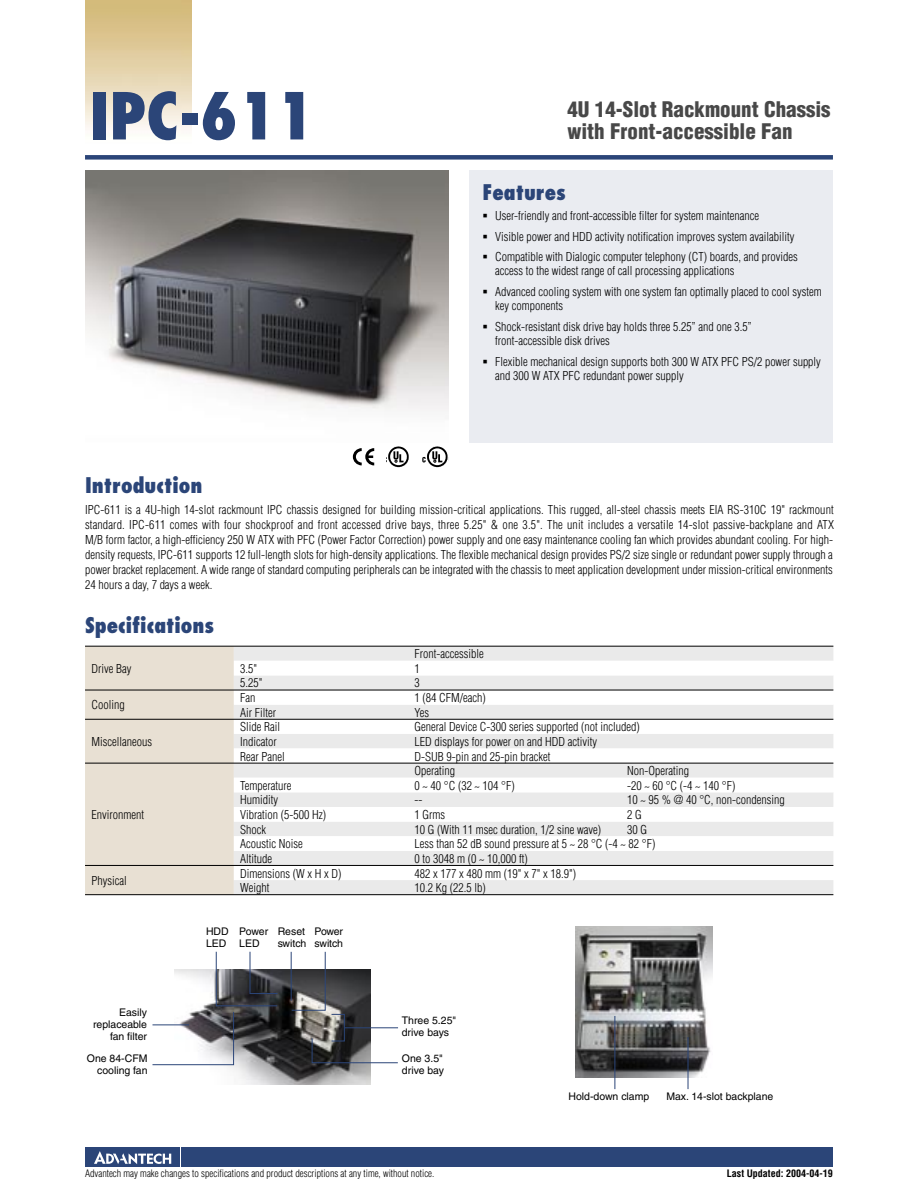
<style>
.page{position:relative;width:918px;height:1188px;background:#fff}
.page>*{position:absolute;margin:0;border:0;box-sizing:border-box;transform-origin:0 0}
.DS_Model_Name_1P{font:800 condensed 63px "Futura";color:#2b4578}
.DS_Headline-1P{font:900 condensed 21px/22.5px "Helvetica";color:#484848}
.DS_Paragraph_Header{font:800 condensed 21px "Futura";color:#2b4578}
.DS_Body_Text{font:300 condensed 12px/15px "Helvetica";color:#000;text-align:justify}
.Tab-data{font:300 condensed 12px "Helvetica";color:#000}
.DS_Feature{font:300 condensed 12px/14.2px "Helvetica";color:#000}
.DS_Photo_Text{font:10.5px/12px "Helvetica";color:#000}
.t1{font:300 condensed 10.05px "Helvetica";color:#000}
.t2{font:700 condensed 10.05px "Helvetica";color:#000}
</style>
<div class="page">
<div style="left:182px;top:1147px;width:651px;height:20px;background:#2b4578"></div>
<div style="left:85px;top:1147px;width:95px;height:20px;background:#2b4578"></div>
<svg style="left:94px;top:1151px;width:77px;height:13px"></svg>
<div style="left:85px;top:155px;width:748px;height:5px;background:#2b4578"></div>
<div style="left:470px;top:170px;width:363px;height:272px;background:#eaecf1"></div>
<div style="left:85px;top:647px;width:149px;height:247px;background:#e8e0d3"></div>
<div style="left:234px;top:647px;width:599px;height:247px;background:#eaeaea"></div>
<svg style="left:234px;top:661px;width:599px;height:219px"></svg>
<hr style="left:85px;top:646px;width:149px;height:1px;background:#000">
<hr style="left:234px;top:646px;width:174px;height:1px;background:#000">
<hr style="left:408px;top:646px;width:213px;height:1px;background:#000">
<hr style="left:621px;top:646px;width:212px;height:1px;background:#000">
<hr style="left:85px;top:690px;width:149px;height:1px;background:#000">
<hr style="left:234px;top:690px;width:174px;height:1px;background:#000">
<hr style="left:408px;top:690px;width:213px;height:1px;background:#000">
<hr style="left:621px;top:690px;width:212px;height:1px;background:#000">
<hr style="left:85px;top:719px;width:149px;height:1px;background:#000">
<hr style="left:234px;top:719px;width:174px;height:1px;background:#000">
<hr style="left:408px;top:719px;width:213px;height:1px;background:#000">
<hr style="left:621px;top:719px;width:212px;height:1px;background:#000">
<hr style="left:85px;top:763px;width:149px;height:1px;background:#000">
<hr style="left:234px;top:763px;width:174px;height:1px;background:#000">
<hr style="left:408px;top:763px;width:213px;height:1px;background:#000">
<hr style="left:621px;top:763px;width:212px;height:1px;background:#000">
<hr style="left:85px;top:865px;width:149px;height:1px;background:#000">
<hr style="left:234px;top:865px;width:174px;height:1px;background:#000">
<hr style="left:408px;top:865px;width:213px;height:1px;background:#000">
<hr style="left:621px;top:865px;width:212px;height:1px;background:#000">
<hr style="left:85px;top:894px;width:149px;height:1px;background:#000">
<hr style="left:234px;top:894px;width:174px;height:1px;background:#000">
<hr style="left:408px;top:894px;width:213px;height:1px;background:#000">
<hr style="left:621px;top:894px;width:212px;height:1px;background:#000">
<img style="left:175px;top:970px;width:195px;height:114px">
<img style="left:575px;top:927px;width:138px;height:151px">
<hr style="left:615px;top:1016px;width:1px;height:73px;background:#2b4578">
<hr style="left:688px;top:1037px;width:1px;height:52px;background:#2b4578">
<div style="left:331px;top:1014px;width:14px;height:27px;border:1px solid #2b4578"></div>
<svg style="left:291px;top:951px;width:35px;height:60px"></svg>
<svg style="left:152px;top:951px;width:126px;height:114px"></svg>
<hr style="left:345px;top:1027px;width:53px;height:1px;background:#2b4578">
<svg style="left:311px;top:1038px;width:87px;height:26px"></svg>
<img style="left:85px;top:170px;width:363px;height:241px">
<svg style="left:353px;top:448px;width:21px;height:17px"></svg>
<svg style="left:422px;top:446px;width:26px;height:21px"></svg>
<svg style="left:388px;top:446px;width:21px;height:21px"></svg>
<p class="DS_Model_Name_1P" style="left:89px;top:76px;width:227px">IPC-611</p>
<p class="DS_Headline-1P" style="left:567px;top:98px;width:265px">4U 14-Slot Rackmount Chassis with Front-accessible Fan</p>
<h2 class="DS_Paragraph_Header" style="left:482px;top:178px;width:85px">Features</h2>
<p class="DS_Feature" style="left:482px;top:208px;width:278px">▪ User-friendly and front-accessible filter for system maintenance</p>
<p class="DS_Feature" style="left:482px;top:229px;width:314px">▪ Visible power and HDD activity notification improves system availability</p>
<p class="DS_Feature" style="left:495px;top:250px;width:304px;text-indent:-13px">▪ Compatible with Dialogic computer telephony (CT) boards, and provides access to the widest range of call processing applications</p>
<p class="DS_Feature" style="left:495px;top:285px;width:328px;text-indent:-13px">▪ Advanced cooling system with one system fan optimally placed to cool system key components</p>
<p class="DS_Feature" style="left:495px;top:319px;width:258px;text-indent:-13px">▪ Shock-resistant disk drive bay holds three 5.25” and one 3.5” front-accessible disk drives</p>
<p class="DS_Feature" style="left:495px;top:354px;width:327px;text-indent:-13px">▪ Flexible mechanical design supports both 300 W ATX PFC PS/2 power supply and 300 W ATX PFC redundant power supply</p>
<p class="DS_Paragraph_Header" style="left:85px;top:472px;width:119px">Introduction</p>
<p class="DS_Body_Text" style="left:85px;top:503px;width:751px">IPC-611 is a 4U-high 14-slot rackmount IPC chassis designed for building mission-critical applications. This rugged, all-steel chassis meets EIA RS-310C 19" rackmount standard. IPC-611 comes with four shockproof and front accessed drive bays, three 5.25" &amp; one 3.5". The unit includes a versatile 14-slot passive-backplane and ATX M/B form factor, a high-efficiency 250 W ATX with PFC (Power Factor Correction) power supply and one easy maintenance cooling fan which provides abundant cooling. For high&shy;density requests, IPC-611 supports 12 full-length slots for high-density applications. The flexible mechanical design provides PS/2 size single or redundant power supply through a power bracket replacement. A wide range of standard computing peripherals can be integrated with the chassis to meet application development under mission-critical environments 24 hours a day, 7 days a week.</p>
<p class="DS_Paragraph_Header" style="left:85px;top:612px;width:131px">Specifications</p>
<p class="Tab-data" style="left:91px;top:662px;width:42px">Drive Bay</p>
<p class="Tab-data" style="left:91px;top:698px;width:35px">Cooling</p>
<p class="Tab-data" style="left:91px;top:735px;width:62px">Miscellaneous</p>
<p class="Tab-data" style="left:91px;top:808px;width:54px">Environment</p>
<p class="Tab-data" style="left:91px;top:873px;width:37px">Physical</p>
<p class="Tab-data" style="left:415px;top:647px;width:71px">Front-accessible</p>
<p class="Tab-data" style="left:240px;top:662px;width:19px">3.5"</p>
<p class="Tab-data" style="left:415px;top:662px;width:7px">1</p>
<p class="Tab-data" style="left:240px;top:676px;width:24px">5.25"</p>
<p class="Tab-data" style="left:415px;top:676px;width:7px">3</p>
<p class="Tab-data" style="left:240px;top:691px;width:17px">Fan</p>
<p class="Tab-data" style="left:415px;top:691px;width:73px">1 (84 CFM/each)</p>
<p class="Tab-data" style="left:240px;top:705px;width:37px">Air Filter</p>
<p class="Tab-data" style="left:415px;top:705px;width:16px">Yes</p>
<p class="Tab-data" style="left:240px;top:720px;width:41px">Slide Rail</p>
<p class="Tab-data" style="left:415px;top:720px;width:227px">General Device C-300 series supported (not included)</p>
<p class="Tab-data" style="left:240px;top:735px;width:38px">Indicator</p>
<p class="Tab-data" style="left:415px;top:735px;width:184px">LED displays for power on and HDD activity</p>
<p class="Tab-data" style="left:240px;top:749px;width:46px">Rear Panel</p>
<p class="Tab-data" style="left:415px;top:749px;width:137px">D-SUB 9-pin and 25-pin bracket</p>
<p class="Tab-data" style="left:415px;top:764px;width:42px">Operating</p>
<p class="Tab-data" style="left:627px;top:764px;width:63px">Non-Operating</p>
<p class="Tab-data" style="left:240px;top:778px;width:53px">Temperature</p>
<p class="Tab-data" style="left:415px;top:778px;width:102px">0 ~ 40 °C (32 ~ 104 °F)</p>
<p class="Tab-data" style="left:627px;top:778px;width:110px">-20 ~ 60 °C (-4 ~ 140 °F)</p>
<p class="Tab-data" style="left:240px;top:793px;width:39px">Humidity</p>
<p class="Tab-data" style="left:415px;top:793px;width:9px">--</p>
<p class="Tab-data" style="left:627px;top:793px;width:159px">10 ~ 95 % @ 40 °C, non-condensing</p>
<p class="Tab-data" style="left:240px;top:808px;width:87px">Vibration (5-500 Hz)</p>
<p class="Tab-data" style="left:415px;top:808px;width:32px">1 Grms</p>
<p class="Tab-data" style="left:627px;top:808px;width:16px">2 G</p>
<p class="Tab-data" style="left:240px;top:822px;width:27px">Shock</p>
<p class="Tab-data" style="left:415px;top:822px;width:188px">10 G (With 11 msec duration, 1/2 sine wave)</p>
<p class="Tab-data" style="left:627px;top:822px;width:21px">30 G</p>
<p class="Tab-data" style="left:240px;top:837px;width:64px">Acoustic Noise</p>
<p class="Tab-data" style="left:415px;top:837px;width:242px">Less than 52 dB sound pressure at 5 ~ 28 °C (-4 ~ 82 °F)</p>
<p class="Tab-data" style="left:240px;top:852px;width:33px">Altitude</p>
<p class="Tab-data" style="left:415px;top:852px;width:115px">0 to 3048 m (0 ~ 10,000 ft)</p>
<p class="Tab-data" style="left:240px;top:866px;width:103px">Dimensions (W x H x D)</p>
<p class="Tab-data" style="left:415px;top:866px;width:163px">482 x 177 x 480 mm (19" x 7" x 18.9")</p>
<p class="Tab-data" style="left:240px;top:881px;width:31px">Weight</p>
<p class="Tab-data" style="left:415px;top:881px;width:73px">10.2 Kg (22.5 lb)</p>
<p class="DS_Photo_Text" style="left:206px;top:925px;width:24px">HDD<br>LED</p>
<p class="DS_Photo_Text" style="left:239px;top:925px;width:30px">Power<br>LED</p>
<p class="DS_Photo_Text" style="left:278px;top:925px;width:30px">Reset switch</p>
<p class="DS_Photo_Text" style="left:315px;top:925px;width:30px">Power switch</p>
<p class="DS_Photo_Text" style="left:93px;top:1006px;width:56px;text-align:right">Easily replaceable</p>
<p class="DS_Photo_Text" style="left:110px;top:1030px;width:39px">fan filter</p>
<p class="DS_Photo_Text" style="left:87px;top:1053px;width:62px;text-align:right">One 84-CFM cooling fan</p>
<p class="DS_Photo_Text" style="left:402px;top:1014px;width:56px">Three 5.25" drive bays</p>
<p class="DS_Photo_Text" style="left:402px;top:1052px;width:44px">One 3.5" drive bay</p>
<p class="DS_Photo_Text" style="left:568px;top:1091px;width:82px">Hold-down clamp</p>
<p class="DS_Photo_Text" style="left:666px;top:1091px;width:109px">Max. 14-slot backplane</p>
<p class="t1" style="left:85px;top:1168px;width:351px">Advantech may make changes to specifications and product descriptions at any time, without notice.</p>
<p class="t2" style="left:727px;top:1167px;width:108px">Last Updated: 2004-04-19</p>
</div>
